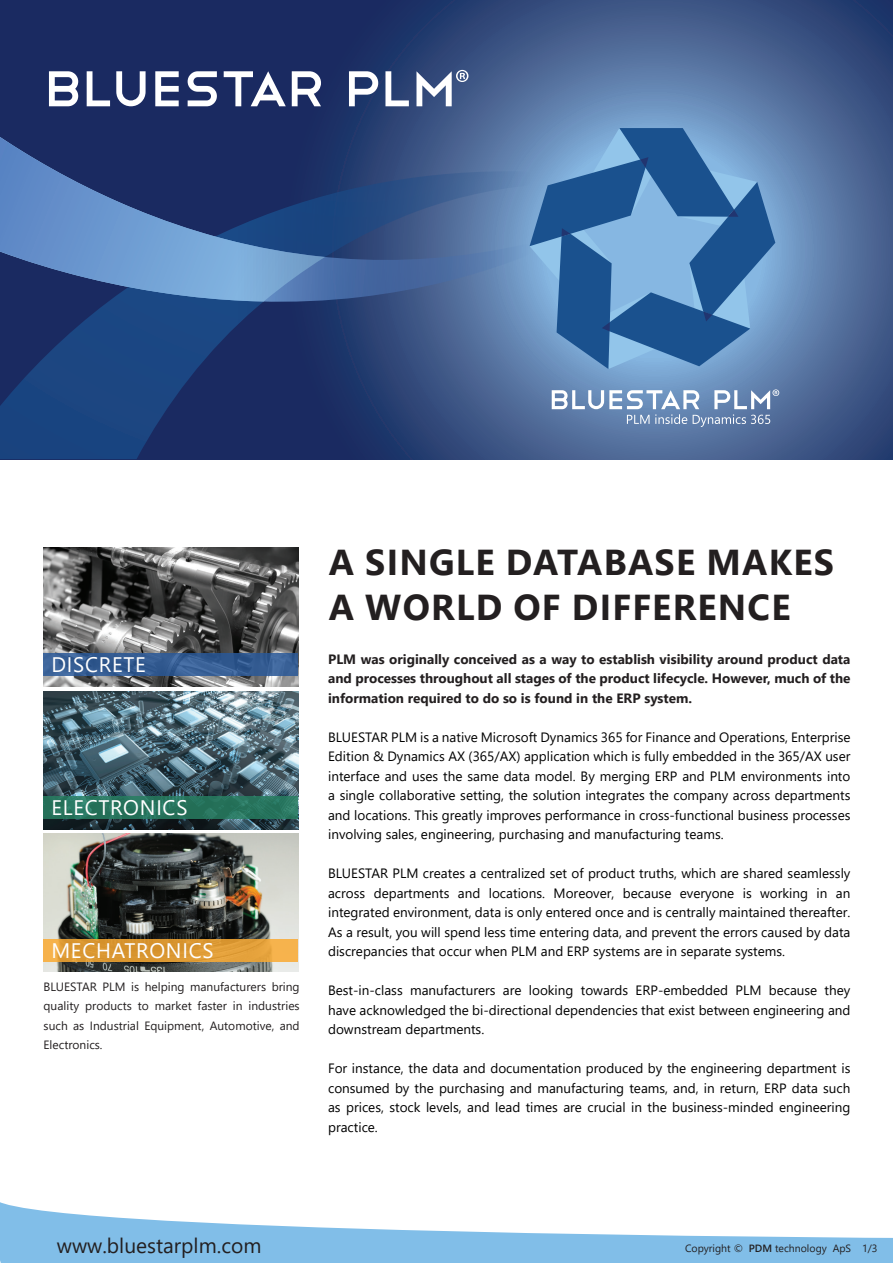
<style>
.page{position:relative;width:893px;height:1263px;background:#fff}
.page>*{position:absolute;margin:0;border:0;box-sizing:border-box;transform-origin:0 0}
.t1{font:700 36px/45px "Segoe UI";letter-spacing:.035em;color:#231f20}
.t2{font:21px "Segoe UI";letter-spacing:.035em;color:#fff}
.t3{font:21px "Segoe UI";color:#231f20}
.t4{font:13.5px/19.5px "Segoe UI";color:#000;text-align:justify}
.t5{font:700 13.5px/19.5px "Segoe UI";color:#231f20;text-align:justify}
.t6{font:12px/19.5px "Segoe UI";color:#231f20;text-align:justify}
.t7{font:10.5px "Segoe UI";color:#231f20}
.s1{font-weight:600}
</style>
<div class="page">
<img style="left:44px;top:691px;width:255px;height:138px">
<img style="left:44px;top:547px;width:255px;height:140px">
<img style="left:44px;top:834px;width:255px;height:138px">
<svg style="left:0;top:0;width:893px;height:459px;background:#3e5687"></svg>
<svg style="left:0;top:321px;width:676px;height:138px;background:#2a467b"></svg>
<svg style="left:0;top:122px;width:628px;height:199px;background:#3f5e90"></svg>
<svg style="left:0;top:122px;width:325px;height:180px;background:#3c5a91"></svg>
<svg style="left:49px;top:71px;width:29px;height:35px"></svg>
<svg style="left:87px;top:71px;width:23px;height:35px"></svg>
<svg style="left:385px;top:71px;width:24px;height:35px"></svg>
<svg style="left:116px;top:71px;width:30px;height:35px"></svg>
<svg style="left:155px;top:71px;width:24px;height:35px"></svg>
<svg style="left:188px;top:71px;width:29px;height:35px"></svg>
<svg style="left:224px;top:71px;width:62px;height:35px"></svg>
<svg style="left:292px;top:71px;width:29px;height:35px"></svg>
<svg style="left:349px;top:71px;width:29px;height:35px"></svg>
<svg style="left:416px;top:70px;width:52px;height:36px"></svg>
<svg style="left:44px;top:654px;width:254px;height:22px;background:#355d93"></svg>
<svg style="left:44px;top:796px;width:254px;height:23px;background:#27755e"></svg>
<svg style="left:44px;top:939px;width:254px;height:22px;background:#e09d37"></svg>
<svg style="left:552px;top:389px;width:227px;height:38px;background:#839dbf"></svg>
<svg style="left:530px;top:128px;width:245px;height:241px;background:#5082b5"></svg>
<svg style="left:0;top:1202px;width:893px;height:61px;fill:#81bee8"></svg>
<h2 class="t2" style="left:51px;top:647px;width:96px">DISCRETE</h2>
<h2 class="t2" style="left:51px;top:791px;width:138px">ELECTRONICS</h2>
<h2 class="t2" style="left:51px;top:933px;width:164px">MECHATRONICS</h2>
<p class="t6" style="left:44px;top:977px;width:258px">BLUESTAR PLM is helping manufacturers bring quality products to market faster in industries such as Industrial Equipment, Automotive, and Electronics.</p>
<h1 class="t1" style="left:329px;top:539px;width:507px">A SINGLE DATABASE MAKES<br>A WORLD OF DIFFERENCE</h1>
<p class="t5" style="left:328px;top:649px;width:524px">PLM was originally conceived as a way to establish visibility around product data and processes throughout all stages of the product lifecycle. However, much of the information required to do so is found in the ERP system.</p>
<p class="t4" style="left:328px;top:727px;width:524px">BLUESTAR PLM is a native Microsoft Dynamics 365 for Finance and Operations, Enterprise Edition &amp; Dynamics AX (365/AX) application which is fully embedded in the 365/AX user interface and uses the same data model. By merging ERP and PLM environments into a single collaborative setting, the solution integrates the company across departments and locations. This greatly improves performance in cross-functional business processes involving sales, engineering, purchasing and manufacturing teams.</p>
<p class="t4" style="left:328px;top:863px;width:524px">BLUESTAR PLM creates a centralized set of product truths, which are shared seamlessly across departments and locations. Moreover, because everyone is working in an integrated environment, data is only entered once and is centrally maintained thereafter.<br>As a result, you will spend less time entering data, and prevent the errors caused by data discrepancies that occur when PLM and ERP systems are in separate systems.</p>
<p class="t4" style="left:328px;top:980px;width:524px">Best-in-class manufacturers are looking towards ERP-embedded PLM because they have acknowledged the bi-directional dependencies that exist between engineering and downstream departments.</p>
<p class="t4" style="left:328px;top:1058px;width:524px">For instance, the data and documentation produced by the engineering department is consumed by the purchasing and manufacturing teams, and, in return, ERP data such as prices, stock levels, and lead times are crucial in the business-minded engineering practice.</p>
<h2 class="t3" style="left:57px;top:1228px;width:206px">www.bluestarplm.com</h2>
<p class="t7" style="left:685px;top:1240px;width:194px">Copyright © <span class="s1">PDM</span> technology ApS 1/3</p>
</div>
